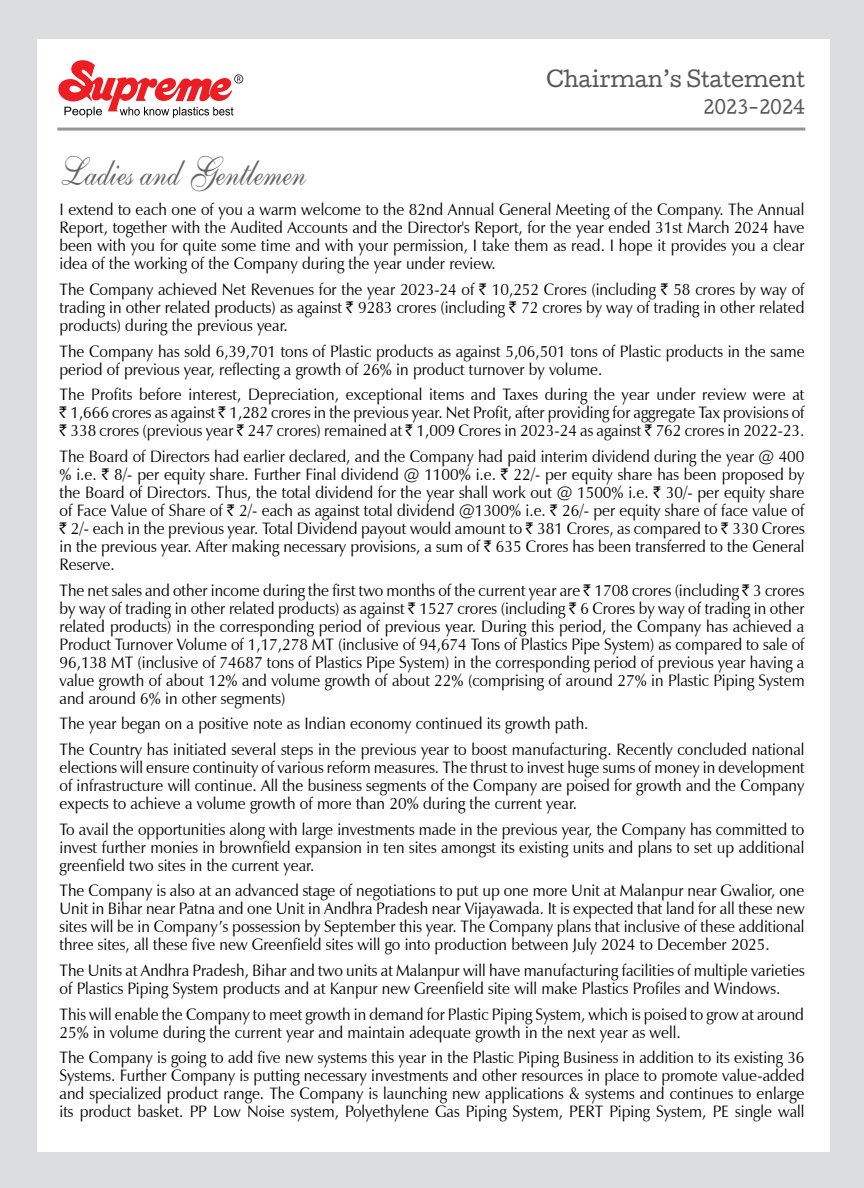
<style>
.page{position:relative;width:864px;height:1188px;background:#dcddde}
.page>*{position:absolute;margin:0;border:0;box-sizing:border-box;transform-origin:0 0}
.t1{font:40.5px "English 111 Vivace BT";color:#636466;scale:.8 1}
.t2{font:21px "Cutive";color:#58595b;scale:.95 1}
.t3{font:18px "Cutive";color:#58595b;scale:.95 1}
.t4{font:16.5px/18px "Zapf Humanist 601 BT";color:#000;text-align:justify;scale:.95 1}
.s1{font-family:"Rupee"}
</style>
<div class="page">
<div style="left:37px;top:39px;width:793px;height:1112px;background:#fff"></div>
<hr style="left:57px;top:128px;width:748px;height:3px;background:#939598">
<svg style="left:58px;top:60px;width:185px;height:58px"></svg>
<p class="t2" style="left:546px;top:63px;width:274px">Chairman’s Statement</p>
<p class="t3" style="left:704px;top:93px;width:109px">2023-2024</p>
<h1 class="t1" style="left:60px;top:146px;width:310px">Ladies and Gentlemen</h1>
<p class="t4" style="left:60px;top:201px;width:786px">I extend to each one of you a warm welcome to the 82nd Annual General Meeting of the Company. The Annual Report, together with the Audited Accounts and the Director's Report, for the year ended 31st March 2024 have been with you for quite some time and with your permission, I take them as read. I hope it provides you a clear idea of the working of the Company during the year under review.</p>
<p class="t4" style="left:60px;top:280px;width:786px">The Company achieved Net Revenues for the year 2023-24 of <span class="s1">R</span> 10,252 Crores (including <span class="s1">R</span> 58 crores by way of trading in other related products) as against <span class="s1">R</span> 9283 crores (including <span class="s1">R</span> 72 crores by way of trading in other related products) during the previous year.</p>
<p class="t4" style="left:60px;top:342px;width:786px">The Company has sold 6,39,701 tons of Plastic products as against 5,06,501 tons of Plastic products in the same period of previous year, reflecting a growth of 26% in product turnover by volume.</p>
<p class="t4" style="left:60px;top:386px;width:786px">The Profits before interest, Depreciation, exceptional items and Taxes during the year under review were at <span class="s1">R</span> 1,666 crores as against <span class="s1">R</span> 1,282 crores in the previous year. Net Profit, after providing for aggregate Tax provisions of <span class="s1">R</span> 338 crores (previous year <span class="s1">R</span> 247 crores) remained at <span class="s1">R</span> 1,009 Crores in 2023-24 as against <span class="s1">R</span> 762 crores in 2022-23.</p>
<p class="t4" style="left:60px;top:447px;width:786px">The Board of Directors had earlier declared, and the Company had paid interim dividend during the year @ 400 % i.e. <span class="s1">R</span> 8/- per equity share. Further Final dividend @ 1100% i.e. <span class="s1">R</span> 22/- per equity share has been proposed by the Board of Directors. Thus, the total dividend for the year shall work out @ 1500% i.e. <span class="s1">R</span> 30/- per equity share of Face Value of Share of <span class="s1">R</span> 2/- each as against total dividend @1300% i.e. <span class="s1">R</span> 26/- per equity share of face value of <span class="s1">R</span> 2/- each in the previous year. Total Dividend payout would amount to <span class="s1">R</span> 381 Crores, as compared to <span class="s1">R</span> 330 Crores in the previous year. After making necessary provisions, a sum of <span class="s1">R</span> 635 Crores has been transferred to the General Reserve.</p>
<p class="t4" style="left:60px;top:581px;width:786px">The net sales and other income during the first two months of the current year are <span class="s1">R</span> 1708 crores (including <span class="s1">R</span> 3 crores by way of trading in other related products) as against <span class="s1">R</span> 1527 crores (including <span class="s1">R</span> 6 Crores by way of trading in other related products) in the corresponding period of previous year. During this period, the Company has achieved a Product Turnover Volume of 1,17,278 MT (inclusive of 94,674 Tons of Plastics Pipe System) as compared to sale of 96,138 MT (inclusive of 74687 tons of Plastics Pipe System) in the corresponding period of previous year having a value growth of about 12% and volume growth of about 22% (comprising of around 27% in Plastic Piping System and around 6% in other segments)</p>
<p class="t4" style="left:60px;top:711px;width:786px;line-height:25.7px">The year began on a positive note as Indian economy continued its growth path.<br>The Country has initiated several steps in the previous year to boost manufacturing. Recently concluded national</p>
<p class="t4" style="left:60px;top:758px;width:786px">elections will ensure continuity of various reform measures. The thrust to invest huge sums of money in development of infrastructure will continue. All the business segments of the Company are poised for growth and the Company expects to achieve a volume growth of more than 20% during the current year.</p>
<p class="t4" style="left:60px;top:820px;width:786px">To avail the opportunities along with large investments made in the previous year, the Company has committed to invest further monies in brownfield expansion in ten sites amongst its existing units and plans to set up additional greenfield two sites in the current year.</p>
<p class="t4" style="left:60px;top:882px;width:786px">The Company is also at an advanced stage of negotiations to put up one more Unit at Malanpur near Gwalior, one Unit in Bihar near Patna and one Unit in Andhra Pradesh near Vijayawada. It is expected that land for all these new sites will be in Company’s possession by September this year. The Company plans that inclusive of these additional three sites, all these five new Greenfield sites will go into production between July 2024 to December 2025.</p>
<p class="t4" style="left:60px;top:961px;width:786px">The Units at Andhra Pradesh, Bihar and two units at Malanpur will have manufacturing facilities of multiple varieties of Plastics Piping System products and at Kanpur new Greenfield site will make Plastics Profiles and Windows.</p>
<p class="t4" style="left:60px;top:1005px;width:785px">This will enable the Company to meet growth in demand for Plastic Piping System, which is poised to grow at around<br>25% in volume during the current year and maintain adequate growth in the next year as well.</p>
<p class="t4" style="left:60px;top:1049px;width:786px">The Company is going to add five new systems this year in the Plastic Piping Business in addition to its existing 36<br>Systems. Further Company is putting necessary investments and other resources in place to promote value-added and specialized product range. The Company is launching new applications &amp; systems and continues to enlarge its product basket. PP Low Noise system, Polyethylene Gas Piping System, PERT Piping System, PE single wall</p>
</div>
